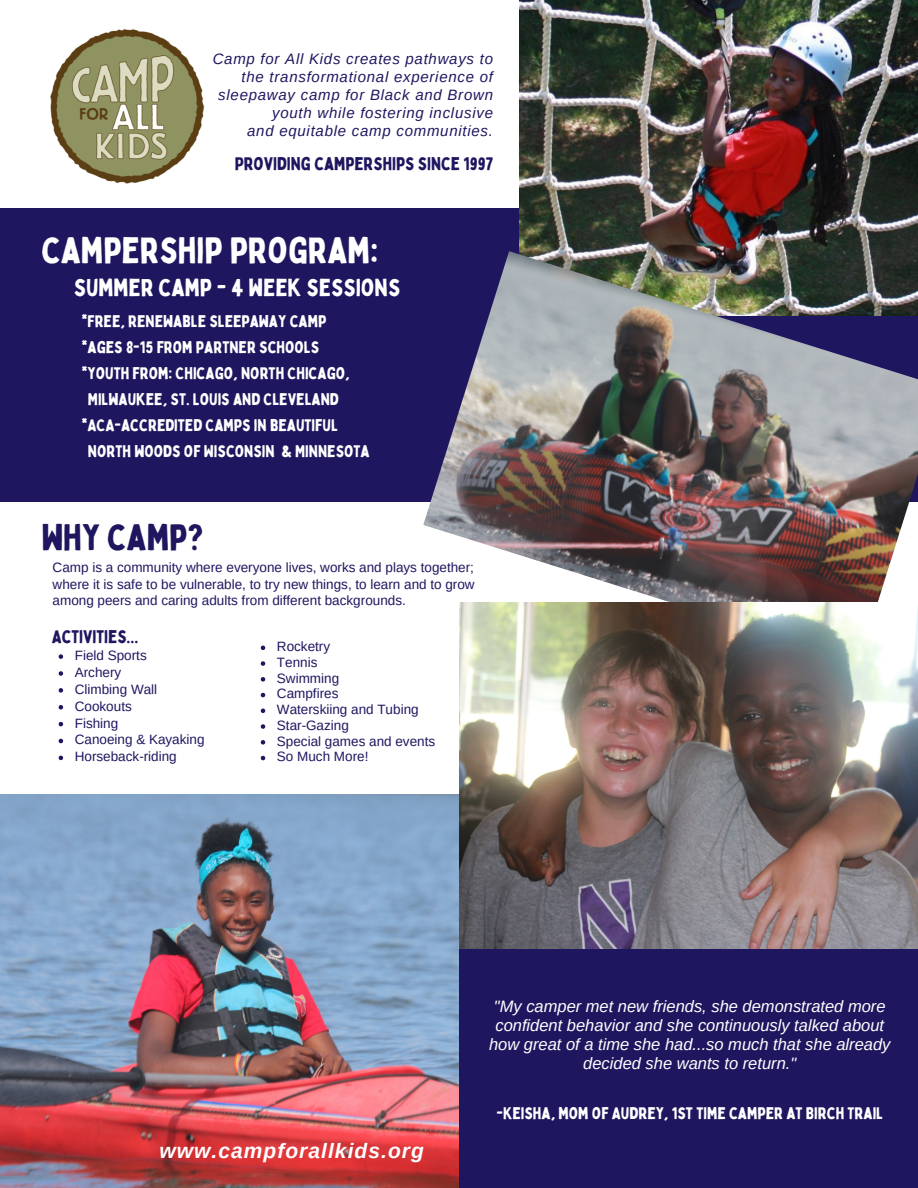
<style>
.page{position:relative;width:918px;height:1188px;background:#fff}
.page>*{position:absolute;margin:0;border:0;box-sizing:border-box;transform-origin:0 0}
.t1{font:36px "Bobby Jones";color:#fff}
.t2{font:36px "Bobby Jones";color:#1e1760}
.t3{font:24px "Bobby Jones";color:#fff}
.t4{font:italic 700 21px "Arimo";letter-spacing:.05em;color:#fff}
.t5{font:18px "Bobby Jones";color:#1e1760}
.t6{font:16.5px "Bobby Jones";color:#fff}
.t7{font:italic 16.5px/19.2px "Arimo";color:#fff;text-align:center}
.t8{font:italic 15px/18px "Arimo";letter-spacing:.05em;color:#1e1760;text-align:right}
.t9{font:13.5px/16.8px "Arimo";color:#1e1760;text-align:justify}
</style>
<div class="page">
<img style="left:50px;top:29px;width:155px;height:155px">
<div style="left:0;top:209px;width:918px;height:293px;background:#1e1760"></div>
<img style="left:520px;top:0;width:398px;height:251px">
<div style="left:315px;top:921px;width:603px;height:267px;background:#1e1760"></div>
<img style="left:0;top:794px;width:459px;height:394px">
<img style="left:423px;top:251px;width:495px;height:351px">
<img style="left:459px;top:602px;width:459px;height:347px">
<svg style="left:59px;top:654px;width:4px;height:5px"></svg>
<svg style="left:59px;top:671px;width:4px;height:5px"></svg>
<svg style="left:59px;top:688px;width:4px;height:5px"></svg>
<svg style="left:59px;top:705px;width:4px;height:5px"></svg>
<svg style="left:59px;top:722px;width:4px;height:4px"></svg>
<svg style="left:59px;top:739px;width:4px;height:4px"></svg>
<svg style="left:59px;top:756px;width:4px;height:4px"></svg>
<svg style="left:261px;top:646px;width:4px;height:4px"></svg>
<svg style="left:261px;top:661px;width:4px;height:5px"></svg>
<svg style="left:261px;top:677px;width:4px;height:5px"></svg>
<svg style="left:261px;top:693px;width:4px;height:4px"></svg>
<svg style="left:261px;top:709px;width:4px;height:4px"></svg>
<svg style="left:261px;top:724px;width:4px;height:5px"></svg>
<svg style="left:261px;top:740px;width:4px;height:5px"></svg>
<svg style="left:261px;top:756px;width:4px;height:4px"></svg>
<h4 class="t8" style="left:213px;top:49px;width:282px">Camp for All Kids creates pathways to the transformational experience of sleepaway camp for Black and Brown youth while fostering inclusive<br>and equitable camp communities.</h4>
<p class="t5" style="left:235px;top:152px;width:260px">PROVIDING CAMPERSHIPS SINCE 1997</p>
<h2 class="t1" style="left:41px;top:228px;width:338px">CAMPERSHIP PROGRAM:</h2>
<p class="t3" style="left:74px;top:272px;width:328px">SUMMER CAMP - 4 WEEK SESSIONS</p>
<p class="t6" style="left:81px;top:311px;width:247px">*FREE, RENEWABLE SLEEPAWAY CAMP</p>
<p class="t6" style="left:81px;top:337px;width:239px">*AGES 8-15 FROM PARTNER SCHOOLS</p>
<p class="t6" style="left:81px;top:363px;width:270px">*YOUTH FROM: CHICAGO, NORTH CHICAGO,</p>
<p class="t6" style="left:88px;top:389px;width:252px">MILWAUKEE, ST. LOUIS AND CLEVELAND</p>
<p class="t6" style="left:81px;top:415px;width:258px">*ACA-ACCREDITED CAMPS IN BEAUTIFUL</p>
<p class="t6" style="left:88px;top:441px;width:283px">NORTH WOODS OF WISCONSIN &amp; MINNESOTA</p>
<h4 class="t2" style="left:41px;top:515px;width:164px">WHY CAMP?</h4>
<h1 class="t9" style="left:53px;top:559px;width:424px">Camp is a community where everyone lives, works and plays together; where it is safe to be vulnerable, to try new things, to learn and to grow among peers and caring adults from different backgrounds.</h1>
<p class="t5" style="left:52px;top:625px;width:88px">ACTIVITIES...</p>
<p class="t9" style="left:75px;top:647px;width:73px">Field Sports</p>
<p class="t9" style="left:75px;top:664px;width:48px">Archery</p>
<p class="t9" style="left:75px;top:681px;width:84px">Climbing Wall</p>
<p class="t9" style="left:75px;top:698px;width:59px">Cookouts</p>
<p class="t9" style="left:75px;top:714px;width:45px">Fishing</p>
<p class="t9" style="left:75px;top:731px;width:131px">Canoeing &amp; Kayaking</p>
<p class="t9" style="left:75px;top:748px;width:104px">Horseback-riding</p>
<p class="t9" style="left:277px;top:638px;width:55px">Rocketry</p>
<p class="t9" style="left:277px;top:654px;width:42px">Tennis</p>
<p class="t9" style="left:277px;top:670px;width:64px">Swimming</p>
<p class="t9" style="left:277px;top:685px;width:63px">Campfires</p>
<p class="t9" style="left:277px;top:701px;width:143px">Waterskiing and Tubing</p>
<p class="t9" style="left:277px;top:717px;width:73px">Star-Gazing</p>
<h4 class="t9" style="left:277px;top:733px;width:160px">Special games and events</h4>
<h4 class="t9" style="left:277px;top:748px;width:93px">So Much More!</h4>
<h5 class="t4" style="left:159px;top:1139px;width:266px">www.campforallkids.org</h5>
<h3 class="t7" style="left:489px;top:996px;width:403px">"My camper met new friends, she demonstrated more confident behavior and she continuously talked about how great of a time she had...so much that she already decided she wants to return."</h3>
<p class="t6" style="left:496px;top:1103px;width:388px">-KEISHA, MOM OF AUDREY, 1ST TIME CAMPER AT BIRCH TRAIL</p>
</div>
